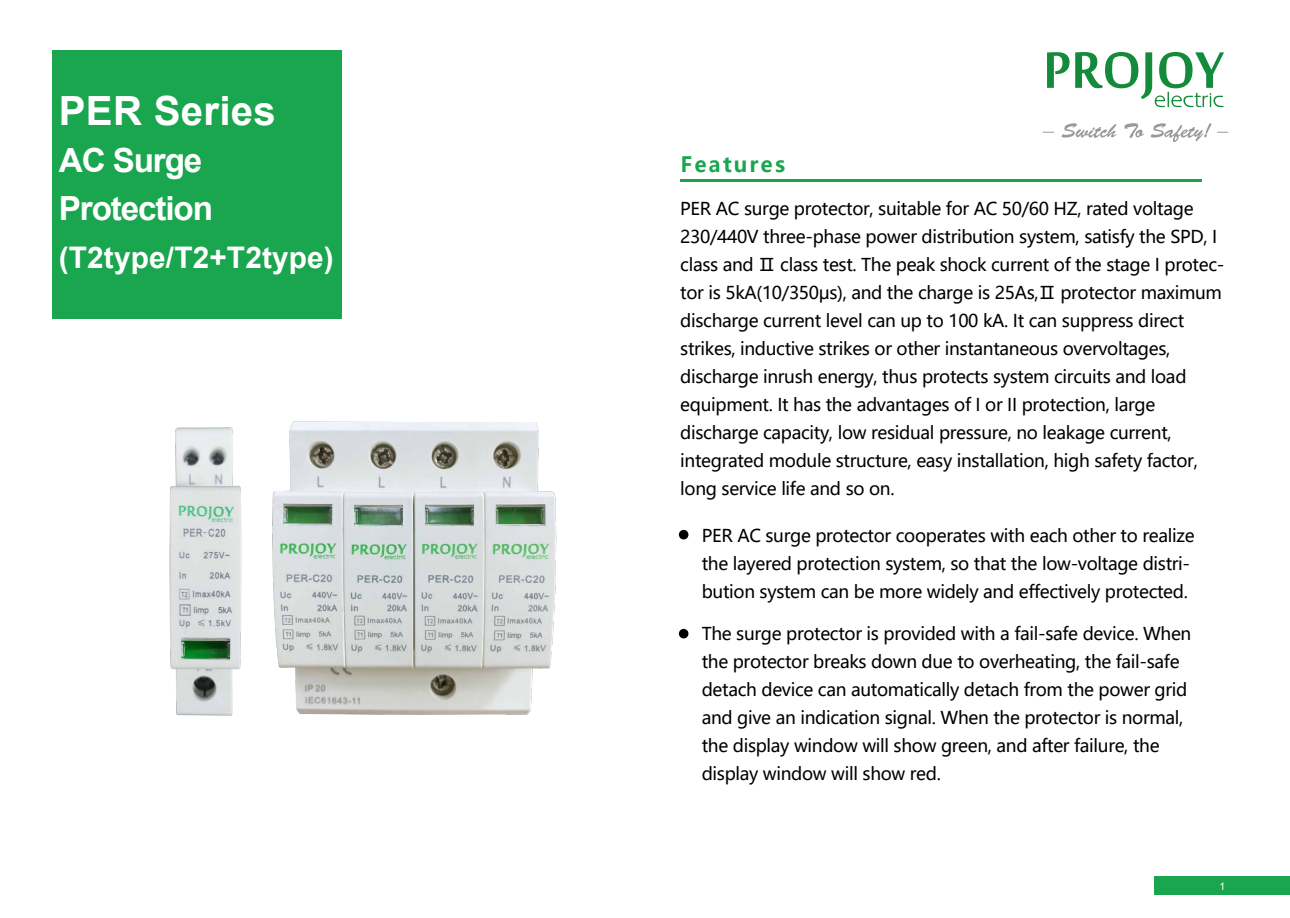
<style>
.page{position:relative;width:1290px;height:918px;background:#fff}
.page>*{position:absolute;margin:0;border:0;box-sizing:border-box;transform-origin:0 0}
.t1{font:700 40.25px "Arial";letter-spacing:.005em;color:#fff}
.t2{font:700 33.25px/47.6px "Arial";letter-spacing:-.035em;color:#fff}
.t3{font:700 29.75px "Arial";letter-spacing:.005em;color:#fff}
.t4{font:700 21px "Microsoft Ya Hei";letter-spacing:.1em;color:#19a64f}
.t5{font:17.5px/28px "Microsoft Ya Hei";letter-spacing:-.02em;color:#000}
.t6{font:10.5px "Arial";color:#fff}
</style>
<div class="page">
<div style="left:52px;top:50px;width:290px;height:268px;background:#19a64f"></div>
<div style="left:679px;top:530px;width:9px;height:9px;background:#000;border-radius:50%"></div>
<div style="left:679px;top:629px;width:9px;height:9px;background:#000;border-radius:50%"></div>
<svg style="left:1047px;top:52px;width:22px;height:36px"></svg>
<svg style="left:1075px;top:52px;width:149px;height:55px"></svg>
<svg style="left:1061px;top:123px;width:55px;height:15px"></svg>
<svg style="left:1124px;top:123px;width:20px;height:15px"></svg>
<svg style="left:1150px;top:123px;width:61px;height:19px"></svg>
<hr style="left:680px;top:180px;width:522px;height:2px;background:#19a64f">
<div style="left:1155px;top:876px;width:135px;height:19px;background:#19a64f"></div>
<img style="left:169px;top:427px;width:73px;height:289px">
<img style="left:272px;top:421px;width:285px;height:294px">
<h1 class="t1" style="left:59px;top:82px;width:218px">PER Series</h1>
<h2 class="t2" style="left:59px;top:137px;width:156px">AC Surge<br>Protection</h2>
<h3 class="t3" style="left:59px;top:236px;width:276px">(T2type/T2+T2type)</h3>
<p class="t4" style="left:680px;top:150px;width:106px">Features</p>
<p class="t5" style="left:680px;top:194px;width:546px">PER AC surge protector, suitable for AC 50/60 HZ, rated voltage 230/440V three-phase power distribution system, satisfy the SPD, I class and Ⅱ class test. The peak shock current of the stage I protec&shy;tor is 5kA(10/350μs), and the charge is 25As,Ⅱ protector maximum discharge current level can up to 100 kA. It can suppress direct strikes, inductive strikes or other instantaneous overvoltages, discharge inrush energy, thus protects system circuits and load equipment. It has the advantages of I or II protection, large discharge capacity, low residual pressure, no leakage current, integrated module structure, easy installation, high safety factor, long service life and so on.</p>
<p class="t5" style="left:702px;top:521px;width:494px">PER AC surge protector cooperates with each other to realize the layered protection system, so that the low-voltage distri&shy;bution system can be more widely and effectively protected.</p>
<p class="t5" style="left:702px;top:619px;width:491px">The surge protector is provided with a fail-safe device. When the protector breaks down due to overheating, the fail-safe detach device can automatically detach from the power grid and give an indication signal. When the protector is normal, the display window will show green, and after failure, the display window will show red.</p>
<p class="t6" style="left:1219px;top:879px;width:7px">1</p>
</div>
